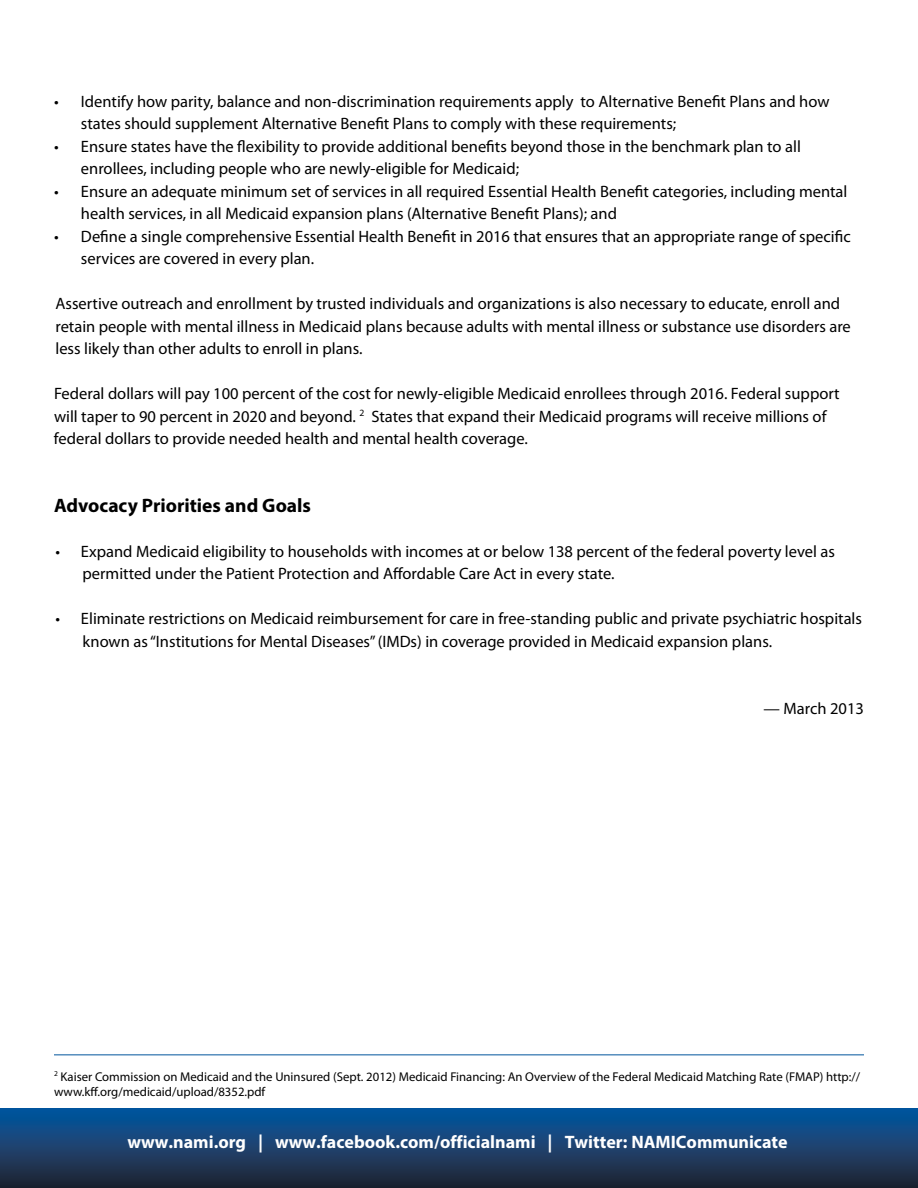
<style>
.page{position:relative;width:918px;height:1188px;background:#fff}
.page>*{position:absolute;margin:0;border:0;box-sizing:border-box;transform-origin:0 0}
.t1{font:700 19.5px "Myriad Pro";color:#000}
.t2{font:700 18px "Myriad Pro";color:#fff}
.t3{font:16.5px/22.5px "Myriad Pro";color:#000}
.t4{font:12.75px/15.3px "Myriad Pro";color:#000}
</style>
<div class="page">
<div style="left:0;top:1108px;width:918px;height:80px;background:linear-gradient(to bottom,#075aa5,#262532)"></div>
<hr style="left:54px;top:1054px;width:810px;height:1px;background:#00549d">
<p class="t3" style="left:81px;top:90px;width:750px;text-indent:-27px">• Identify how parity, balance and non-discrimination requirements apply to Alternative Benefit Plans and how states should supplement Alternative Benefit Plans to comply with these requirements;</p>
<p class="t3" style="left:81px;top:135px;width:721px;text-indent:-27px">• Ensure states have the flexibility to provide additional benefits beyond those in the benchmark plan to all enrollees, including people who are newly-eligible for Medicaid;</p>
<p class="t3" style="left:81px;top:180px;width:768px;text-indent:-27px">• Ensure an adequate minimum set of services in all required Essential Health Benefit categories, including mental health services, in all Medicaid expansion plans (Alternative Benefit Plans); and</p>
<p class="t3" style="left:81px;top:225px;width:771px;text-indent:-27px">• Define a single comprehensive Essential Health Benefit in 2016 that ensures that an appropriate range of specific services are covered in every plan.</p>
<p class="t3" style="left:56px;top:292px;width:797px">Assertive outreach and enrollment by trusted individuals and organizations is also necessary to educate, enroll and retain people with mental illness in Medicaid plans because adults with mental illness or substance use disorders are less likely than other adults to enroll in plans.</p>
<p class="t3" style="left:54px;top:382px;width:787px">Federal dollars will pay 100 percent of the cost for newly-eligible Medicaid enrollees through 2016. Federal support will taper to 90 percent in 2020 and beyond. <sup>2</sup> States that expand their Medicaid programs will receive millions of federal dollars to provide needed health and mental health coverage.</p>
<p class="t1" style="left:54px;top:493px;width:259px">Advocacy Priorities and Goals</p>
<p class="t3" style="left:82px;top:540px;width:754px;text-indent:-27px">• Expand Medicaid eligibility to households with incomes at or below 138 percent of the federal poverty level as permitted under the Patient Protection and Affordable Care Act in every state.</p>
<p class="t3" style="left:82px;top:607px;width:781px;text-indent:-27px">• Eliminate restrictions on Medicaid reimbursement for care in free-standing public and private psychiatric hospitals known as “Institutions for Mental Diseases” (IMDs) in coverage provided in Medicaid expansion plans.</p>
<p class="t3" style="left:764px;top:697px;width:102px">— March 2013</p>
<p class="t4" style="left:54px;top:1069px;width:808px"><sup>2</sup> Kaiser Commission on Medicaid and the Uninsured (Sept. 2012) Medicaid Financing: An Overview of the Federal Medicaid Matching Rate (FMAP) http:// www.kff.org/medicaid/upload/8352.pdf</p>
<p class="t2" style="left:128px;top:1130px;width:662px">www.nami.org | www.facebook.com/officialnami | Twitter: NAMICommunicate</p>
</div>
